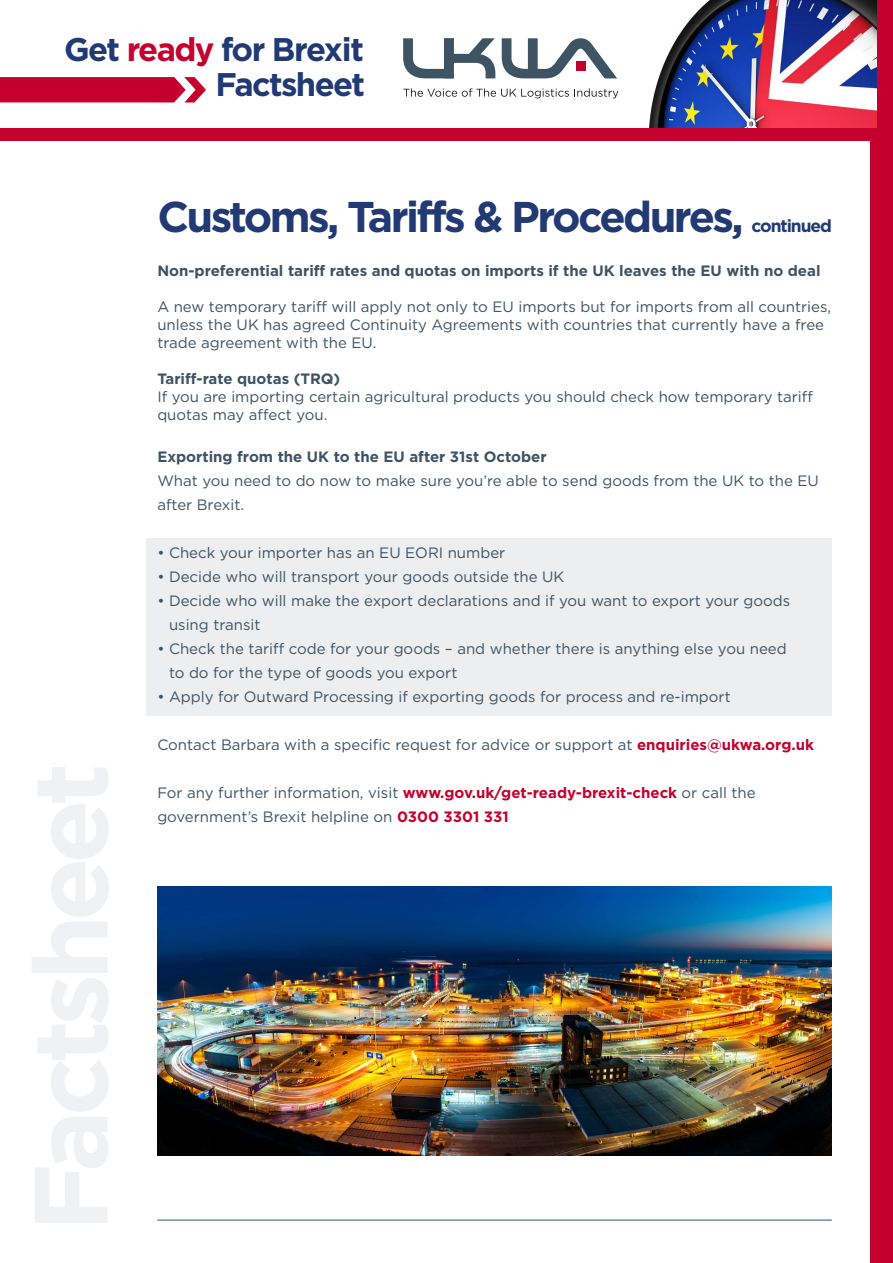
<style>
.page{position:relative;width:893px;height:1263px;background:#fff}
.page>*{position:absolute;margin:0;border:0;box-sizing:border-box;transform-origin:0 0}
.t1{font:700 43.05px "Gotham";letter-spacing:-.06em;color:#213a74}
.t2{font:700 32.7px/35.1px "Gotham";letter-spacing:-.05em;color:#213a74;text-align:right}
.t3{font:700 17.4px "Gotham";letter-spacing:-.06em;color:#213a74}
.t4{font:15px/24px "Gotham";color:#3e5364}
.t5{font:700 15px "Gotham";color:#3e5364}
.s1{color:#c5002e}
.s2{font-weight:700;color:#c5002e}
</style>
<div class="page">
<div style="left:146px;top:539px;width:686px;height:177px;background:#eceeef"></div>
<div style="left:870px;top:0;width:23px;height:1263px;background:#c5002e"></div>
<img style="left:649px;top:0;width:227px;height:129px">
<div style="left:0;top:129px;width:888px;height:12px;background:#c5002e"></div>
<svg style="left:0;top:77px;width:206px;height:25px;background:#c9143e"></svg>
<svg style="left:403px;top:38px;width:92px;height:40px"></svg>
<svg style="left:502px;top:38px;width:115px;height:40px"></svg>
<div style="left:576px;top:61px;width:9px;height:10px;background:#c5002e"></div>
<svg style="left:403px;top:88px;width:215px;height:10px"></svg>
<hr style="left:157px;top:1220px;width:675px;height:1px;background:#3e5364">
<img style="left:157px;top:887px;width:675px;height:269px">
<h2 class="t2" style="left:64px;top:31px;width:302px">Get <span class="s1">ready</span> for Brexit<br>Factsheet</h2>
<h1 class="t1" style="left:157px;top:191px;width:588px">Customs, Tariffs &amp; Procedures,</h1>
<p class="t3" style="left:751px;top:215px;width:82px">continued</p>
<p class="t5" style="left:157px;top:262px;width:665px">Non-preferential tariff rates and quotas on imports if the UK leaves the EU with no deal</p>
<p class="t4" style="left:157px;top:297px;width:675px;line-height:18px">A new temporary tariff will apply not only to EU imports but for imports from all countries, unless the UK has agreed Continuity Agreements with countries that currently have a free trade agreement with the EU.</p>
<p class="t5" style="left:157px;top:370px;width:184px">Tariff-rate quotas (TRQ)</p>
<p class="t4" style="left:157px;top:387px;width:657px;line-height:18px">If you are importing certain agricultural products you should check how temporary tariff quotas may affect you.</p>
<p class="t5" style="left:157px;top:448px;width:391px">Exporting from the UK to the EU after 31st October</p>
<p class="t4" style="left:157px;top:468px;width:663px">What you need to do now to make sure you’re able to send goods from the UK to the EU after Brexit.</p>
<p class="t4" style="left:157px;top:540px;width:350px">• Check your importer has an EU EORI number</p>
<p class="t4" style="left:157px;top:564px;width:408px">• Decide who will transport your goods outside the UK</p>
<p class="t4" style="left:169px;top:588px;width:623px;text-indent:-12px">• Decide who will make the export declarations and if you want to export your goods using transit</p>
<p class="t4" style="left:169px;top:636px;width:619px;text-indent:-12px">• Check the tariff code for your goods – and whether there is anything else you need to do for the type of goods you export</p>
<p class="t4" style="left:157px;top:684px;width:575px">• Apply for Outward Processing if exporting goods for process and re-import</p>
<p class="t4" style="left:157px;top:732px;width:658px">Contact Barbara with a specific request for advice or support at <span class="s2">enquiries@ukwa.org.uk</span></p>
<p class="t4" style="left:157px;top:780px;width:600px">For any further information, visit <span class="s2">www.gov.uk/get-ready-brexit-check</span> or call the government’s Brexit helpline on <span class="s2">0300 3301 331</span></p>
</div>
